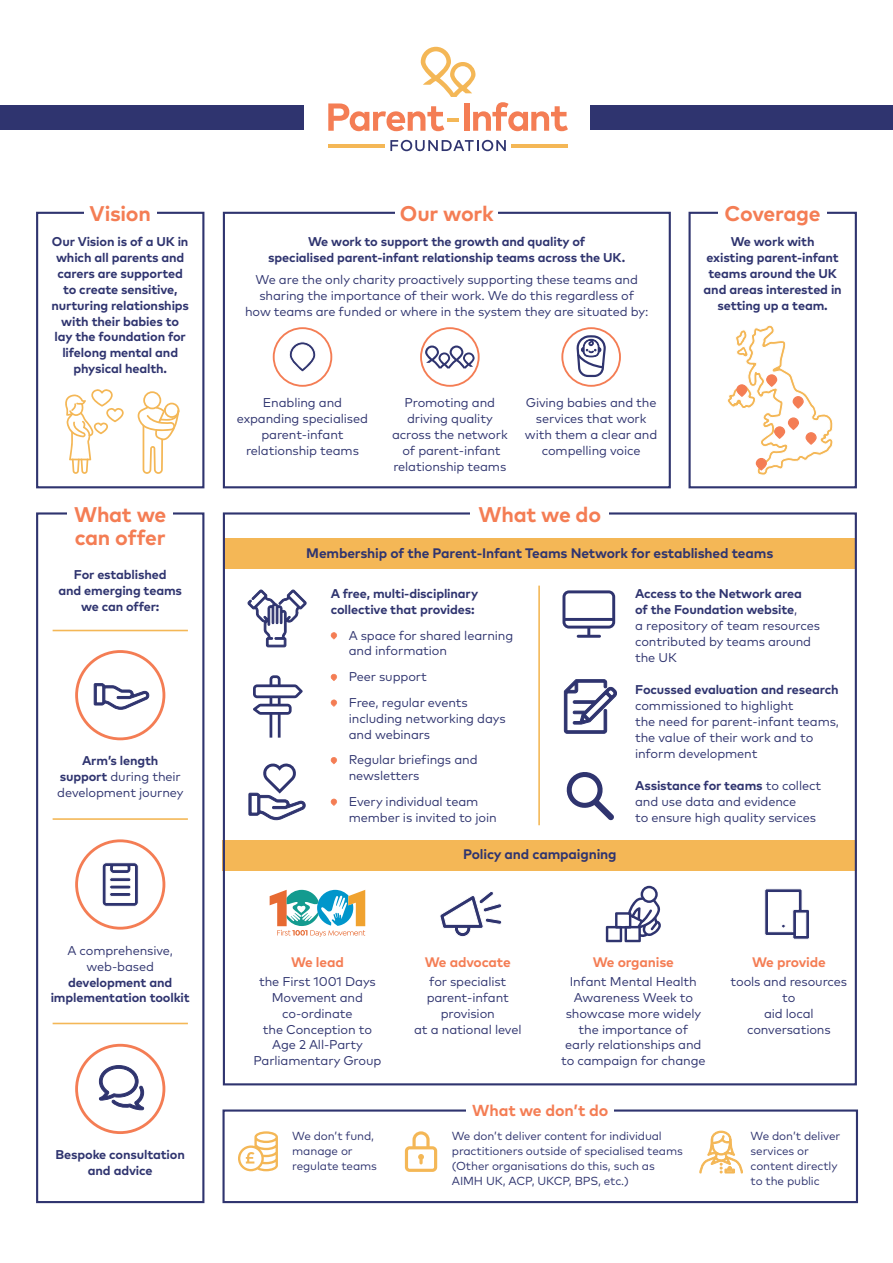
<style>
.page{position:relative;width:893px;height:1263px;background:#fff}
.page>*{position:absolute;margin:0;border:0;box-sizing:border-box;transform-origin:0 0}
.t1{font:700 21.15px/23.4px "Mark Pro";letter-spacing:-.01em;color:#f47d54}
.t2{font:700 15.9px "Mark Pro";letter-spacing:-.005em;color:#f47d54}
.t3{font:700 13.8px "Mark Pro";letter-spacing:-.01em;color:#2f346f}
.t4{font:700 13.8px "Mark Pro";letter-spacing:-.01em;color:#f47d54}
.t5{font:12.75px/15.9px "Mark Pro";letter-spacing:-.01em;color:#2f346f;text-align:center}
.t6{font:700 12.75px/15.9px "Mark Pro";letter-spacing:-.01em;color:#2f346f;text-align:center}
.t7{font:11.7px/14.9px "Mark Pro";letter-spacing:-.01em;color:#2f346f}
.s1{font-weight:700}
</style>
<div class="page">
<div style="left:224px;top:538px;width:632px;height:30px;background:#f4b756"></div>
<div style="left:223px;top:840px;width:634px;height:30px;background:#f4b756"></div>
<svg style="left:331px;top:632px;width:6px;height:7px"></svg>
<svg style="left:331px;top:674px;width:6px;height:7px"></svg>
<svg style="left:331px;top:699px;width:6px;height:8px"></svg>
<svg style="left:331px;top:757px;width:6px;height:7px"></svg>
<svg style="left:331px;top:799px;width:6px;height:7px"></svg>
<hr style="left:538px;top:586px;width:2px;height:239px;background:#f4b756">
<svg style="left:247px;top:589px;width:60px;height:59px"></svg>
<svg style="left:253px;top:675px;width:50px;height:63px"></svg>
<svg style="left:248px;top:763px;width:58px;height:57px"></svg>
<svg style="left:563px;top:679px;width:54px;height:55px"></svg>
<svg style="left:764px;top:888px;width:45px;height:51px"></svg>
<svg style="left:440px;top:892px;width:62px;height:45px"></svg>
<svg style="left:606px;top:886px;width:55px;height:56px"></svg>
<svg style="left:270px;top:890px;width:95px;height:47px"></svg>
<svg style="left:562px;top:590px;width:53px;height:48px"></svg>
<svg style="left:566px;top:772px;width:48px;height:49px"></svg>
<div style="left:222px;top:1109px;width:636px;height:94px;border:2px solid #2f346f"></div>
<div style="left:467px;top:1103px;width:147px;height:13px;background:#fff"></div>
<svg style="left:238px;top:1131px;width:40px;height:40px"></svg>
<svg style="left:405px;top:1131px;width:32px;height:41px"></svg>
<div style="left:223px;top:212px;width:448px;height:276px;border:2px solid #2f346f"></div>
<div style="left:36px;top:212px;width:168px;height:276px;border:2px solid #2f346f"></div>
<div style="left:396px;top:204px;width:102px;height:17px;background:#fff"></div>
<div style="left:84px;top:204px;width:72px;height:17px;background:#fff"></div>
<svg style="left:65px;top:389px;width:59px;height:85px"></svg>
<svg style="left:137px;top:391px;width:42px;height:83px"></svg>
<div style="left:36px;top:512px;width:168px;height:691px;border:2px solid #2f346f"></div>
<div style="left:68px;top:505px;width:105px;height:40px;background:#fff"></div>
<svg style="left:420px;top:327px;width:60px;height:60px"></svg>
<svg style="left:273px;top:327px;width:59px;height:60px"></svg>
<svg style="left:561px;top:327px;width:60px;height:60px"></svg>
<div style="left:0;top:105px;width:893px;height:24px;background:#2f346f"></div>
<div style="left:304px;top:67px;width:285px;height:95px;background:#fff"></div>
<svg style="left:390px;top:140px;width:116px;height:11px"></svg>
<hr style="left:328px;top:144px;width:57px;height:3px;background:#f4b756">
<hr style="left:512px;top:144px;width:56px;height:3px;background:#f4b756">
<svg style="left:328px;top:47px;width:240px;height:84px"></svg>
<hr style="left:53px;top:818px;width:135px;height:2px;background:#f4b756">
<hr style="left:53px;top:630px;width:135px;height:1px;background:#f4b756">
<svg style="left:75px;top:650px;width:90px;height:90px"></svg>
<svg style="left:75px;top:1044px;width:90px;height:90px"></svg>
<svg style="left:75px;top:839px;width:90px;height:90px"></svg>
<div style="left:688px;top:212px;width:169px;height:276px;border:2px solid #2f346f"></div>
<div style="left:719px;top:204px;width:108px;height:17px;background:#fff"></div>
<hr style="left:53px;top:1023px;width:135px;height:1px;background:#f4b756">
<svg style="left:699px;top:1131px;width:44px;height:42px"></svg>
<svg style="left:727px;top:325px;width:106px;height:150px"></svg>
<h1 class="t1" style="left:90px;top:200px;width:63px">Vision</h1>
<p class="t6" style="left:51px;top:232px;width:139px">Our Vision is of a UK in which all parents and carers are supported to create sensitive, nurturing relationships with their babies to lay the foundation for lifelong mental and physical health.</p>
<h1 class="t1" style="left:74px;top:501px;width:94px">What we can offer</h1>
<p class="t6" style="left:58px;top:566px;width:125px">For established<br>and emerging teams we can offer:</p>
<p class="t5" style="left:57px;top:752px;width:128px"><span class="s1">Arm’s length support</span> during their development journey</p>
<p class="t5" style="left:68px;top:941px;width:107px">A comprehensive, web-based</p>
<p class="t6" style="left:51px;top:973px;width:141px">development and implementation toolkit</p>
<p class="t6" style="left:56px;top:1145px;width:131px">Bespoke consultation and advice</p>
<h1 class="t1" style="left:400px;top:200px;width:95px">Our work</h1>
<p class="t6" style="left:268px;top:232px;width:359px">We work to support the growth and quality of<br>specialised parent-infant relationship teams across the UK.</p>
<p class="t5" style="left:245px;top:270px;width:405px">We are the only charity proactively supporting these teams and sharing the importance of their work. We do this regardless of how teams are funded or where in the system they are situated by:</p>
<p class="t5" style="left:237px;top:393px;width:133px">Enabling and expanding specialised parent-infant relationship teams</p>
<p class="t5" style="left:392px;top:393px;width:117px">Promoting and driving quality across the network of parent-infant relationship teams</p>
<p class="t5" style="left:525px;top:393px;width:134px">Giving babies and the services that work with them a clear and compelling voice</p>
<h1 class="t1" style="left:479px;top:501px;width:124px">What we do</h1>
<h1 class="t1" style="left:725px;top:200px;width:98px">Coverage</h1>
<p class="t6" style="left:704px;top:232px;width:140px">We work with<br>existing parent-infant teams around the UK and areas interested in setting up a team.</p>
<p class="t3" style="left:306px;top:543px;width:468px">Membership of the Parent-Infant Teams Network for established teams</p>
<p class="t5" style="left:635px;top:584px;width:186px;text-align:left"><span class="s1">Access to the Network area<br>of the Foundation website</span>,<br>a repository of team resources contributed by teams around the UK</p>
<p class="t6" style="left:331px;top:584px;width:149px;text-align:left">A free, multi-disciplinary collective that provides:</p>
<p class="t5" style="left:349px;top:626px;width:166px;text-align:left">A space for shared learning and information</p>
<p class="t5" style="left:349px;top:663px;width:120px;line-height:25.7px;text-align:left">Peer support<br>Free, regular events</p>
<p class="t5" style="left:349px;top:709px;width:158px;text-align:left">including networking days and webinars</p>
<p class="t5" style="left:349px;top:751px;width:130px;text-align:left">Regular briefings and newsletters</p>
<p class="t5" style="left:349px;top:792px;width:149px;text-align:left">Every individual team member is invited to join</p>
<p class="t6" style="left:635px;top:681px;width:205px">Focussed evaluation and research</p>
<p class="t5" style="left:635px;top:697px;width:205px;text-align:left">commissioned to highlight<br>the need for parent-infant teams, the value of their work and to inform development</p>
<p class="t5" style="left:635px;top:776px;width:188px;text-align:left"><span class="s1">Assistance for teams</span> to collect and use data and evidence<br>to ensure high quality services</p>
<p class="t3" style="left:463px;top:844px;width:155px">Policy and campaigning</p>
<p class="t4" style="left:291px;top:951px;width:54px">We lead</p>
<p class="t5" style="left:253px;top:972px;width:129px">the First 1001 Days<br>Movement and co-ordinate<br>the Conception to<br>Age 2 All-Party<br>Parliamentary Group</p>
<p class="t4" style="left:425px;top:951px;width:88px">We advocate</p>
<p class="t5" style="left:414px;top:972px;width:109px">for specialist parent-infant provision<br>at a national level</p>
<p class="t4" style="left:593px;top:951px;width:83px">We organise</p>
<p class="t5" style="left:561px;top:972px;width:146px">Infant Mental Health<br>Awareness Week to showcase more widely the importance of<br>early relationships and to campaign for change</p>
<p class="t2" style="left:472px;top:1098px;width:138px">What we don’t do</p>
<p class="t4" style="left:752px;top:951px;width:75px">We provide</p>
<p class="t5" style="left:731px;top:972px;width:118px">tools and resources to<br>aid local conversations</p>
<p class="t7" style="left:292px;top:1128px;width:86px">We don’t fund, manage or regulate teams</p>
<p class="t7" style="left:452px;top:1128px;width:232px">We don’t deliver content for individual practitioners outside of specialised teams (Other organisations do this, such as AIMH UK, ACP, UKCP, BPS, etc.)</p>
<p class="t7" style="left:751px;top:1128px;width:91px">We don’t deliver services or content directly to the public</p>
</div>
